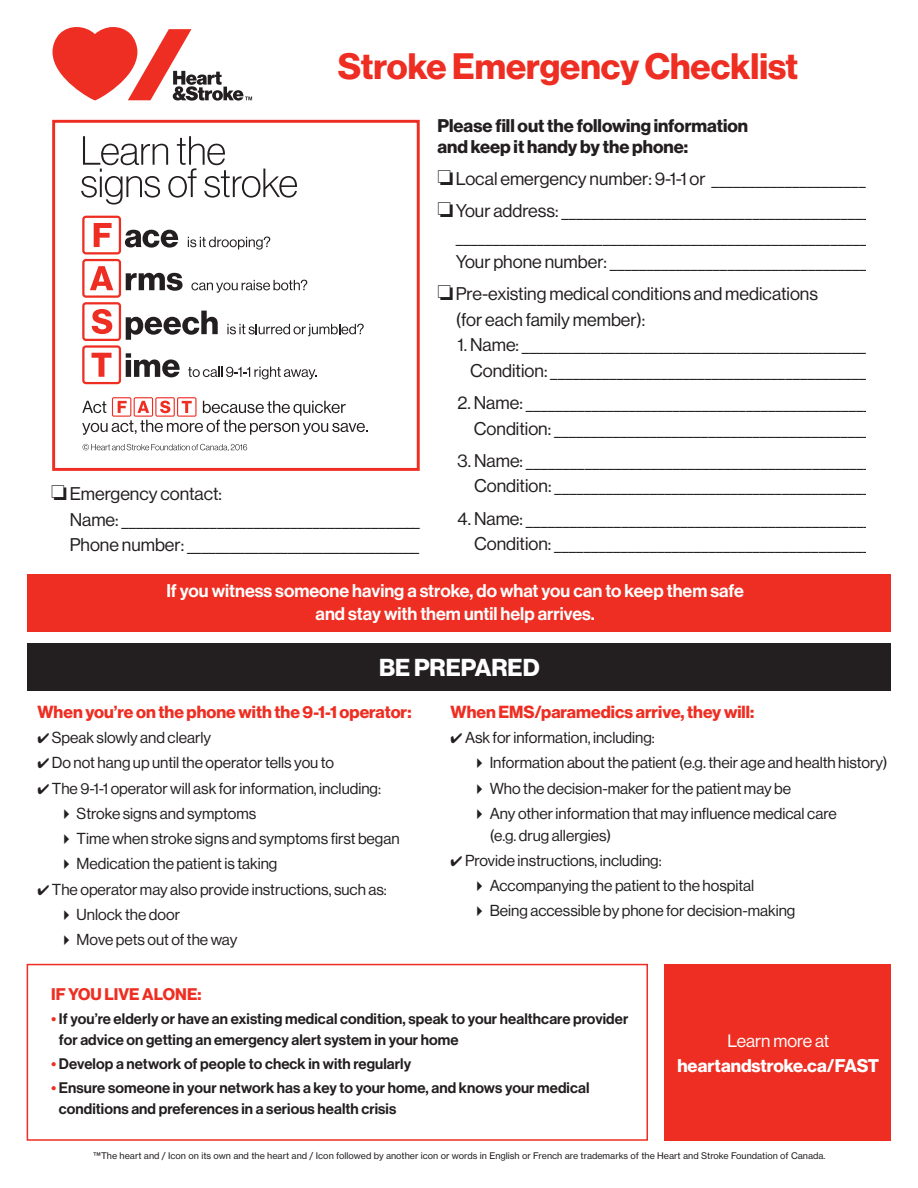
<style>
.page{position:relative;width:918px;height:1188px;background:#fff}
.page>*{position:absolute;margin:0;border:0;box-sizing:border-box;transform-origin:0 0}
.t1{font:36px "N Haas Grotesk DS Std 75 Bd";color:#ee2e22}
.t2{font:24px "N Haas Grotesk DS Std 75 Bd";color:#fff}
.t3{font:18px/25.5px "N Haas Grotesk DS Std 55 Rg";color:#231f20;text-align:right}
.t4{font:18px/22.5px "N Haas Grotesk DS Std 65 Md";color:#fff;text-align:center}
.t5{font:18px/21px "N Haas Grotesk DS Std 75 Bd";color:#231f20}
.t6{font:18px "N Haas Grotesk DS Std 75 Bd";color:#fff}
.t7{font:17.7px "N Haas Grotesk DS Std 55 Rg";color:#fff}
.t8{font:17.1px "N Haas Grotesk DS Std 75 Bd";color:#ee2e22}
.t9{font:16.5px "N Haas Grotesk DS Std 75 Bd";letter-spacing:.005em;color:#ee2e22}
.t10{font:15.6px/21.9px "N Haas Grotesk DS Std 55 Rg";color:#231f20}
.t11{font:15px/21px "N Haas Grotesk DS Std 65 Md";letter-spacing:.005em;color:#231f20}
.t12{font:9px "N Haas Grotesk TX Std 55 Rg";color:#231f20}
.s1{color:#ee2e22}
</style>
<div class="page">
<div style="left:27px;top:575px;width:864px;height:57px;background:#ee2e22"></div>
<div style="left:27px;top:964px;width:621px;height:177px;border:2px solid #ee2e22"></div>
<div style="left:665px;top:964px;width:226px;height:177px;background:#ee2e22"></div>
<div style="left:52px;top:120px;width:368px;height:351px;border:3px solid #ee2e22"></div>
<div style="left:27px;top:643px;width:864px;height:47px;background:#231f20"></div>
<svg style="left:52px;top:27px;width:200px;height:74px"></svg>
<svg style="left:82px;top:216px;width:282px;height:168px"></svg>
<svg style="left:81px;top:136px;width:216px;height:69px"></svg>
<svg style="left:82px;top:397px;width:286px;height:38px"></svg>
<svg style="left:83px;top:444px;width:164px;height:7px"></svg>
<p class="t1" style="left:338px;top:45px;width:462px">Stroke Emergency Checklist</p>
<p class="t5" style="left:437px;top:115px;width:312px">Please fill out the following information and keep it handy by the phone:</p>
<p class="t3" style="left:437px;top:166px;width:430px">❏Local emergency number: 9-1-1 or _____________________</p>
<p class="t3" style="left:456px;top:198px;width:420px;text-align:left;text-indent:-18px">❏Your address: __________________________________________ ________________________________________________________<br>Your phone number: ____________________________________</p>
<p class="t3" style="left:456px;top:281px;width:364px;text-align:left;text-indent:-18px">❏Pre-existing medical conditions and medications (for each family member):</p>
<p class="t3" style="left:458px;top:332px;width:417px">1. Name: _________________________________________________<br>Condition: ____________________________________________</p>
<p class="t3" style="left:458px;top:390px;width:415px">2. Name: _______________________________________________<br>Condition: ___________________________________________</p>
<p class="t3" style="left:458px;top:448px;width:415px">3. Name: _______________________________________________<br>Condition: ___________________________________________</p>
<p class="t3" style="left:458px;top:506px;width:415px">4. Name: _______________________________________________<br>Condition: ___________________________________________</p>
<p class="t3" style="left:70px;top:481px;width:352px;text-align:left;text-indent:-18px">❏Emergency contact:<br>Name: _________________________________________<br>Phone number: _________________________________</p>
<p class="t4" style="left:166px;top:580px;width:579px">If you witness someone having a stroke, do what you can to keep them safe and stay with them until help arrives.</p>
<p class="t2" style="left:379px;top:654px;width:162px">BE PREPARED</p>
<p class="t8" style="left:38px;top:702px;width:375px">When you’re on the phone with the 9-1-1 operator:</p>
<p class="t10" style="left:38px;top:727px;width:175px">✔ Speak slowly and clearly</p>
<p class="t10" style="left:38px;top:752px;width:298px">✔ Do not hang up until the operator tells you to</p>
<p class="t10" style="left:38px;top:777px;width:345px">✔ The 9-1-1 operator will ask for information, including:</p>
<p class="t10" style="left:59px;top:803px;width:199px">✔ Stroke signs and symptoms</p>
<p class="t10" style="left:59px;top:828px;width:343px">✔ Time when stroke signs and symptoms first began</p>
<p class="t10" style="left:59px;top:853px;width:220px">✔ Medication the patient is taking</p>
<p class="t10" style="left:38px;top:878px;width:351px">✔ The operator may also provide instructions, such as:</p>
<p class="t10" style="left:59px;top:904px;width:123px">✔ Unlock the door</p>
<p class="t10" style="left:59px;top:929px;width:180px">✔ Move pets out of the way</p>
<p class="t8" style="left:451px;top:702px;width:305px">When EMS/paramedics arrive, they will:</p>
<p class="t10" style="left:451px;top:727px;width:206px">✔ Ask for information, including:</p>
<p class="t10" style="left:472px;top:752px;width:417px">✔ Information about the patient (e.g. their age and health history)</p>
<p class="t10" style="left:472px;top:777px;width:321px">✔ Who the decision-maker for the patient may be</p>
<p class="t10" style="left:490px;top:803px;width:349px;text-indent:-18px">✔ Any other information that may influence medical care (e.g. drug allergies)</p>
<p class="t10" style="left:451px;top:850px;width:213px">✔ Provide instructions, including:</p>
<p class="t10" style="left:472px;top:875px;width:284px">✔ Accompanying the patient to the hospital</p>
<p class="t10" style="left:472px;top:900px;width:325px">✔ Being accessible by phone for decision-making</p>
<p class="t9" style="left:51px;top:984px;width:152px">IF YOU LIVE ALONE:</p>
<p class="t11" style="left:59px;top:1009px;width:571px;text-indent:-8px"><span class="s1">•</span> If you’re elderly or have an existing medical condition, speak to your healthcare provider for advice on getting an emergency alert system in your home</p>
<p class="t11" style="left:51px;top:1054px;width:362px"><span class="s1">•</span> Develop a network of people to check in with regularly</p>
<p class="t11" style="left:59px;top:1078px;width:532px;text-indent:-8px"><span class="s1">•</span> Ensure someone in your network has a key to your home, and knows your medical conditions and preferences in a serious health crisis</p>
<p class="t7" style="left:727px;top:1030px;width:103px">Learn more at</p>
<p class="t6" style="left:677px;top:1055px;width:203px">heartandstroke.ca/FAST</p>
<p class="t12" style="left:93px;top:1151px;width:734px">™The heart and / Icon on its own and the heart and / Icon followed by another icon or words in English or French are trademarks of the Heart and Stroke Foundation of Canada.</p>
</div>
